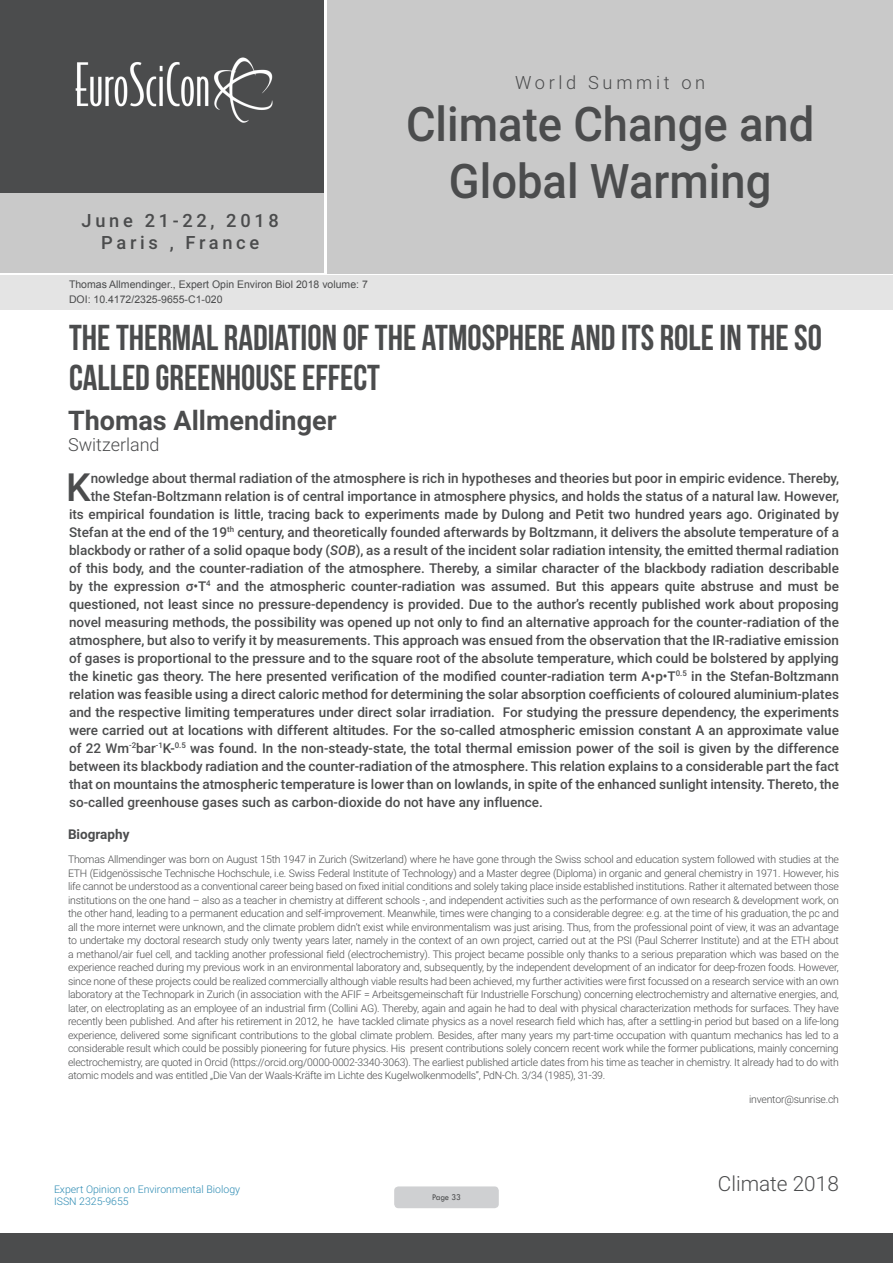
<style>
.page{position:relative;width:893px;height:1263px;background:#fff}
.page>*{position:absolute;margin:0;border:0;box-sizing:border-box;transform-origin:0 0}
.t1{font:500 47.7px/57.2px "Roboto";color:#4b4c4d;text-align:center;scale:.95 1}
.Abstract{font:500 38.85px "Roboto";color:#4b4c4d}
.t2{font:36px/39.6px "Bebas Neue";color:#4b4c4d}
.t3{font:700 27px "Roboto";color:#4b4c4d}
.t4{font:300 20.85px "Roboto";color:#4b4c4d}
.t5{font:500 18.3px/21.9px "Roboto";letter-spacing:.2em;color:#4b4c4d;text-align:center}
.t6{font:300 18.3px "Roboto";letter-spacing:.2em;color:#4b4c4d}
.t7{font:300 18px "Roboto";color:#4b4c4d}
.Abstract-2{font:500 13.5px "Roboto";color:#4b4c4d}
.Abstract-3{font:700 13.5px "Roboto";color:#4b4c4d}
.Biography{font:300 10.5px/13.5px "Roboto";letter-spacing:-.02em;color:#4b4c4d;text-align:justify}
.t8{font:10.5px "Arial";color:#4b4c4d}
.t9{font:300 10.5px/12.6px "Roboto";color:#2d8bb3}
.t10{font:9px "Tw Cen";letter-spacing:-.02em;color:#4b4c4d;scale:.95 1}
.s1{font-style:italic}
</style>
<div class="page">
<div style="left:0;top:0;width:323px;height:193px;background:#4b4c4d"></div>
<div style="left:1px;top:193px;width:323px;height:80px;background:#c9c9c9"></div>
<div style="left:327px;top:0;width:566px;height:273px;background:#c9c9c9"></div>
<img style="left:75px;top:57px;width:198px;height:66px">
<div style="left:0;top:1233px;width:893px;height:30px;background:#4b4c4d"></div>
<div style="left:1px;top:275px;width:892px;height:35px;background:#e4e4e4"></div>
<div style="left:394px;top:1186px;width:105px;height:22px;background:#cfd0d2;border-radius:4px"></div>
<h3 class="t5" style="left:82px;top:209px;width:199px">June 21-22, 2018<br>Paris , France</h3>
<p class="t8" style="left:69px;top:278px;width:300px">Thomas Allmendinger., Expert Opin Environ Biol 2018 volume: 7</p>
<p class="t8" style="left:69px;top:292px;width:155px">DOI: 10.4172/2325-9655-C1-020</p>
<h3 class="t6" style="left:515px;top:69px;width:192px">World Summit on</h3>
<h1 class="t1" style="left:406px;top:94px;width:431px">Climate Change and<br>Global Warming</h1>
<p class="t2" style="left:69px;top:318px;width:754px">THE THERMAL RADIATION OF THE ATMOSPHERE AND ITS ROLE IN THE SO<br>CALLED GREENHOUSE EFFECT</p>
<p class="t3" style="left:68px;top:401px;width:270px">Thomas Allmendinger</p>
<p class="t7" style="left:68px;top:432px;width:93px">Switzerland</p>
<p class="Abstract" style="left:66px;top:460px;width:26px">K</p>
<p class="Abstract-2" style="left:91px;top:468px;width:750px">nowledge about thermal radiation of the atmosphere is rich in hypotheses and theories but poor in empiric evidence. Thereby,</p>
<p class="Abstract-2" style="left:91px;top:486px;width:750px">the Stefan-Boltzmann relation is of central importance in atmosphere physics, and holds the status of a natural law. However,</p>
<p class="Abstract-2" style="left:69px;top:504px;width:771px">its empirical foundation is little, tracing back to experiments made by Dulong and Petit two hundred years ago. Originated by</p>
<p class="Abstract-2" style="left:69px;top:522px;width:771px">Stefan at the end of the 19<sup>th</sup> century, and theoretically founded afterwards by Boltzmann, it delivers the absolute temperature of a</p>
<p class="Abstract-2" style="left:69px;top:540px;width:771px">blackbody or rather of a solid opaque body (<span class="s1">SOB</span>), as a result of the incident solar radiation intensity, the emitted thermal radiation</p>
<p class="Abstract-2" style="left:69px;top:558px;width:771px">of this body, and the counter-radiation of the atmosphere. Thereby, a similar character of the blackbody radiation describable</p>
<p class="Abstract-2" style="left:69px;top:576px;width:771px">by the expression σ•T<sup>4</sup> and the atmospheric counter-radiation was assumed. But this appears quite abstruse and must be</p>
<p class="Abstract-2" style="left:69px;top:594px;width:771px">questioned, not least since no pressure-dependency is provided. Due to the author’s recently published work about proposing</p>
<p class="Abstract-2" style="left:69px;top:612px;width:771px">novel measuring methods, the possibility was opened up not only to find an alternative approach for the counter-radiation of the</p>
<p class="Abstract-2" style="left:69px;top:630px;width:771px">atmosphere, but also to verify it by measurements. This approach was ensued from the observation that the IR-radiative emission</p>
<p class="Abstract-2" style="left:69px;top:648px;width:771px">of gases is proportional to the pressure and to the square root of the absolute temperature, which could be bolstered by applying</p>
<p class="Abstract-2" style="left:69px;top:666px;width:771px">the kinetic gas theory. The here presented verification of the modified counter-radiation term A•p•T<sup>0.5</sup> in the Stefan-Boltzmann</p>
<p class="Abstract-2" style="left:69px;top:684px;width:771px">relation was feasible using a direct caloric method for determining the solar absorption coefficients of coloured aluminium-plates</p>
<p class="Abstract-2" style="left:69px;top:702px;width:771px">and the respective limiting temperatures under direct solar irradiation. For studying the pressure dependency, the experiments</p>
<p class="Abstract-2" style="left:69px;top:720px;width:771px">were carried out at locations with different altitudes. For the so-called atmospheric emission constant A an approximate value</p>
<p class="Abstract-2" style="left:69px;top:738px;width:771px">of 22 Wm<sup>-2</sup>bar<sup>-1</sup>K-<sup>0.5</sup> was found. In the non-steady-state, the total thermal emission power of the soil is given by the difference</p>
<p class="Abstract-2" style="left:69px;top:756px;width:771px">between its blackbody radiation and the counter-radiation of the atmosphere. This relation explains to a considerable part the fact</p>
<p class="Abstract-2" style="left:69px;top:774px;width:771px">that on mountains the atmospheric temperature is lower than on lowlands, in spite of the enhanced sunlight intensity. Thereto, the</p>
<p class="Abstract-2" style="left:69px;top:792px;width:475px">so-called greenhouse gases such as carbon-dioxide do not have any influence.</p>
<p class="Abstract-3" style="left:68px;top:825px;width:63px">Biography</p>
<p class="Biography" style="left:68px;top:852px;width:772px">Thomas Allmendinger was born on August 15th 1947 in Zurich (Switzerland) where he have gone through the Swiss school and education system followed with studies at the ETH (Eidgenössische Technische Hochschule, i.e. Swiss Federal Institute of Technology) and a Master degree (Diploma) in organic and general chemistry in 1971. However, his life cannot be understood as a conventional career being based on fixed initial conditions and solely taking place inside established institutions. Rather it alternated between those institutions on the one hand – also as a teacher in chemistry at different schools -, and independent activities such as the performance of own research &amp; development work, on the other hand, leading to a permanent education and self-improvement. Meanwhile, times were changing to a considerable degree: e.g. at the time of his graduation, the pc and all the more internet were unknown, and the climate problem didn’t exist while environmentalism was just arising. Thus, from the professional point of view, it was an advantage to undertake my doctoral research study only twenty years later, namely in the context of an own project, carried out at the PSI (Paul Scherrer Institute) and at the ETH about a methanol/air fuel cell, and tackling another professional field (electrochemistry). This project became possible only thanks to a serious preparation which was based on the experience reached during my previous work in an environmental laboratory and, subsequently, by the independent development of an indicator for deep-frozen foods. However, since none of these projects could be realized commercially although viable results had been achieved, my further activities were first focussed on a research service with an own laboratory at the Technopark in Zurich (in association with the AFIF = Arbeitsgemeinschaft für Industrielle Forschung) concerning electrochemistry and alternative energies, and, later, on electroplating as an employee of an industrial firm (Collini AG). Thereby, again and again he had to deal with physical characterization methods for surfaces. They have recently been published. And after his retirement in 2012, he have tackled climate physics as a novel research field which has, after a settling-in period but based on a life-long experience, delivered some significant contributions to the global climate problem. Besides, after many years my part-time occupation with quantum mechanics has led to a considerable result which could be possibly pioneering for future physics. His present contributions solely concern recent work while the former publications, mainly concerning electrochemistry, are quoted in Orcid (https://orcid.org/0000-0002-3340-3063). The earliest published article dates from his time as teacher in chemistry. It already had to do with atomic models and was entitled „Die Van der Waals-Kräfte im Lichte des Kugelwolkenmodells”, PdN-Ch. 3/34 (1985), 31-39.</p>
<p class="Biography" style="left:749px;top:1092px;width:91px">inventor@sunrise.ch</p>
<p class="t9" style="left:54px;top:1182px;width:188px">Expert Opinion on Environmental Biology<br>ISSN 2325-9655</p>
<p class="t10" style="left:432px;top:1192px;width:32px">Page 33</p>
<h3 class="t4" style="left:718px;top:1169px;width:123px">Climate 2018</h3>
</div>
